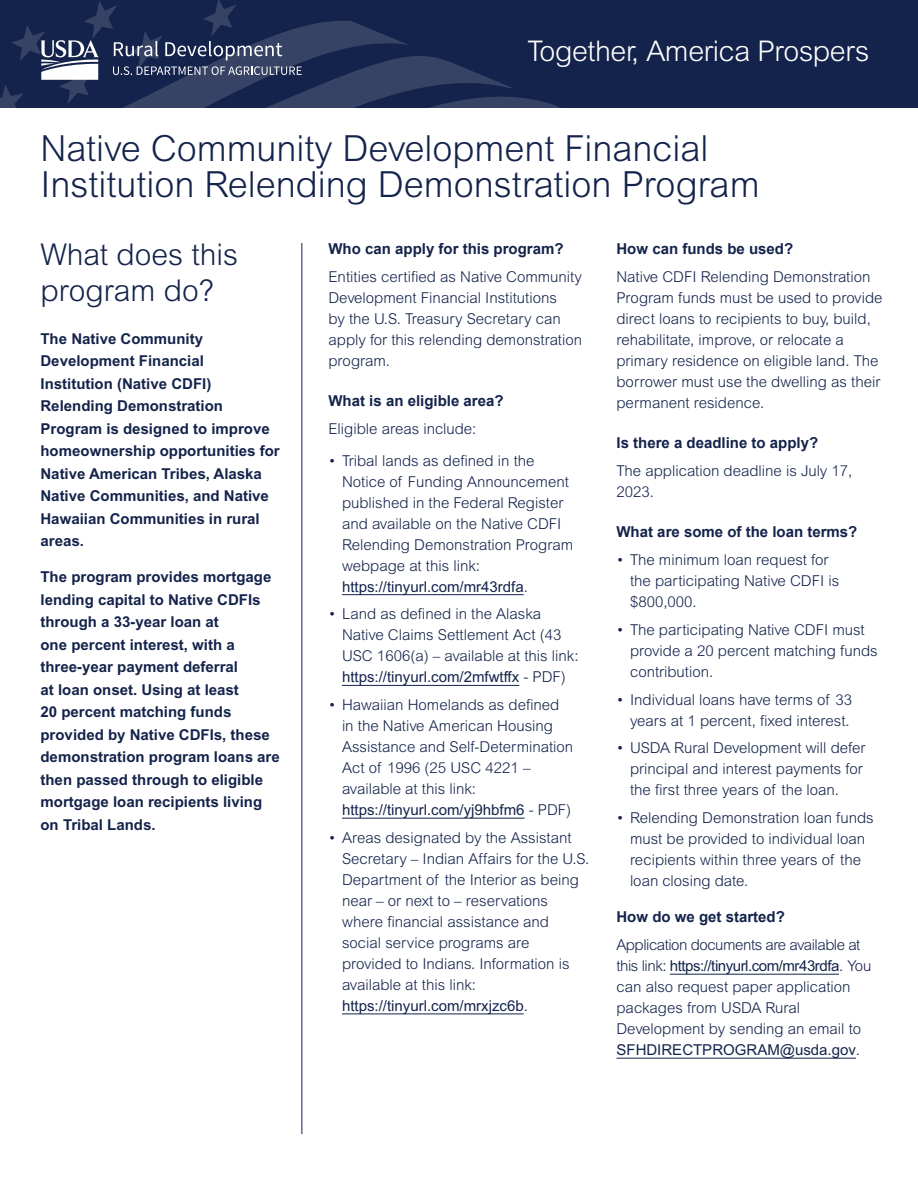
<style>
.page{position:relative;width:918px;height:1188px;background:#fff}
.page>*{position:absolute;margin:0;border:0;box-sizing:border-box;transform-origin:0 0}
.t1{font:300 36px "Arial MT Std";color:#14234b}
.t2{font:300 30px/36px "Arial MT Std";color:#14234b}
.Tagline{font:300 28.5px "Arial MT Std";letter-spacing:-.015em;color:#fff}
.List{font:300 15px/21px "Arial MT Std";color:#14234b}
.t3{font:700 15px/22.5px "Arial MT Std";color:#14234b}
.t4{font:700 15px "Arial";color:#14234b}
.s1{font-weight:400}
</style>
<div class="page">
<div style="left:0;top:0;width:918px;height:108px;background:#14234b"></div>
<svg style="left:0;top:0;width:560px;height:108px"></svg>
<hr style="left:342px;top:594px;width:182px;height:1px;background:#14234b">
<hr style="left:342px;top:685px;width:177px;height:1px;background:#14234b">
<hr style="left:342px;top:818px;width:183px;height:1px;background:#14234b">
<hr style="left:342px;top:1014px;width:182px;height:1px;background:#14234b">
<hr style="left:670px;top:974px;width:169px;height:1px;background:#14234b">
<hr style="left:616px;top:1058px;width:240px;height:1px;background:#14234b">
<hr style="left:302px;top:243px;width:1px;height:891px;background:#14234b">
<p class="Tagline" style="left:528px;top:35px;width:344px">Together, America Prospers</p>
<h1 class="t1" style="left:40px;top:128px;width:670px">Native Community Development Financial</h1>
<h1 class="t1" style="left:40px;top:164px;width:721px">Institution Relending Demonstration Program</h1>
<h2 class="t2" style="left:40px;top:236px;width:199px">What does this program do?</h2>
<p class="t3" style="left:40px;top:327px;width:241px">The Native Community<br>Development Financial<br>Institution (Native CDFI)<br>Relending Demonstration<br>Program is designed to improve homeownership opportunities for<br>Native American Tribes, Alaska<br>Native Communities, and Native<br>Hawaiian Communities in rural areas.</p>
<p class="t3" style="left:40px;top:565px;width:241px">The program provides mortgage lending capital to Native CDFIs through a 33-year loan at<br>one percent interest, with a three-year payment deferral<br>at loan onset. Using at least<br>20 percent matching funds provided by Native CDFIs, these demonstration program loans are then passed through to eligible mortgage loan recipients living on Tribal Lands.</p>
<h3 class="t4" style="left:328px;top:238px;width:237px">Who can apply for this program?</h3>
<p class="List" style="left:328px;top:266px;width:255px">Entities certified as Native Community<br>Development Financial Institutions<br>by the U.S. Treasury Secretary can apply for this relending demonstration program.</p>
<h3 class="t4" style="left:328px;top:390px;width:177px">What is an eligible area?</h3>
<p class="List" style="left:328px;top:418px;width:149px">Eligible areas include:</p>
<p class="List" style="left:342px;top:450px;width:233px;text-indent:-14px">• Tribal lands as defined in the<br>Notice of Funding Announcement published in the Federal Register and available on the Native CDFI<br>Relending Demonstration Program webpage at this link: <span class="s1">https://tinyurl.com/mr43rdfa</span>.</p>
<p class="List" style="left:342px;top:604px;width:238px;text-indent:-14px">• Land as defined in the Alaska Native Claims Settlement Act (43<br>USC 1606(a) – available at this link: <span class="s1">https://tinyurl.com/2mfwtffx</span> - PDF)</p>
<p class="List" style="left:342px;top:694px;width:233px;text-indent:-14px">• Hawaiian Homelands as defined in the Native American Housing<br>Assistance and Self-Determination<br>Act of 1996 (25 USC 4221 – available at this link: <span class="s1">https://tinyurl.com/yj9hbfm6</span> - PDF)</p>
<p class="List" style="left:342px;top:827px;width:249px;text-indent:-14px">• Areas designated by the Assistant<br>Secretary – Indian Affairs for the U.S.<br>Department of the Interior as being near – or next to – reservations where financial assistance and social service programs are provided to Indians. Information is available at this link: <span class="s1">https://tinyurl.com/mrxjzc6b</span>.</p>
<h3 class="t4" style="left:616px;top:238px;width:178px">How can funds be used?</h3>
<p class="List" style="left:616px;top:266px;width:268px">Native CDFI Relending Demonstration Program funds must be used to provide direct loans to recipients to buy, build, rehabilitate, improve, or relocate a primary residence on eligible land. The borrower must use the dwelling as their permanent residence.</p>
<h3 class="t4" style="left:616px;top:432px;width:203px">Is there a deadline to apply?</h3>
<p class="List" style="left:616px;top:460px;width:237px">The application deadline is July 17,<br>2023.</p>
<h3 class="t4" style="left:616px;top:521px;width:242px">What are some of the loan terms?</h3>
<p class="List" style="left:630px;top:549px;width:211px;text-indent:-14px">• The minimum loan request for the participating Native CDFI is $800,000.</p>
<p class="List" style="left:630px;top:619px;width:249px;text-indent:-14px">• The participating Native CDFI must provide a 20 percent matching funds contribution.</p>
<p class="List" style="left:616px;top:689px;width:237px;text-align:right">• Individual loans have terms of 33 years at 1 percent, fixed interest.</p>
<p class="List" style="left:630px;top:738px;width:237px;text-indent:-14px">• USDA Rural Development will defer principal and interest payments for the first three years of the loan.</p>
<p class="List" style="left:630px;top:807px;width:245px;text-indent:-14px">• Relending Demonstration loan funds must be provided to individual loan recipients within three years of the loan closing date.</p>
<h3 class="t4" style="left:616px;top:907px;width:170px">How do we get started?</h3>
<p class="List" style="left:616px;top:935px;width:257px">Application documents are available at this link: <span class="s1">https://tinyurl.com/mr43rdfa</span>. You can also request paper application packages from USDA Rural Development by sending an email to <span class="s1">SFHDIRECTPROGRAM@usda.gov</span>.</p>
</div>
